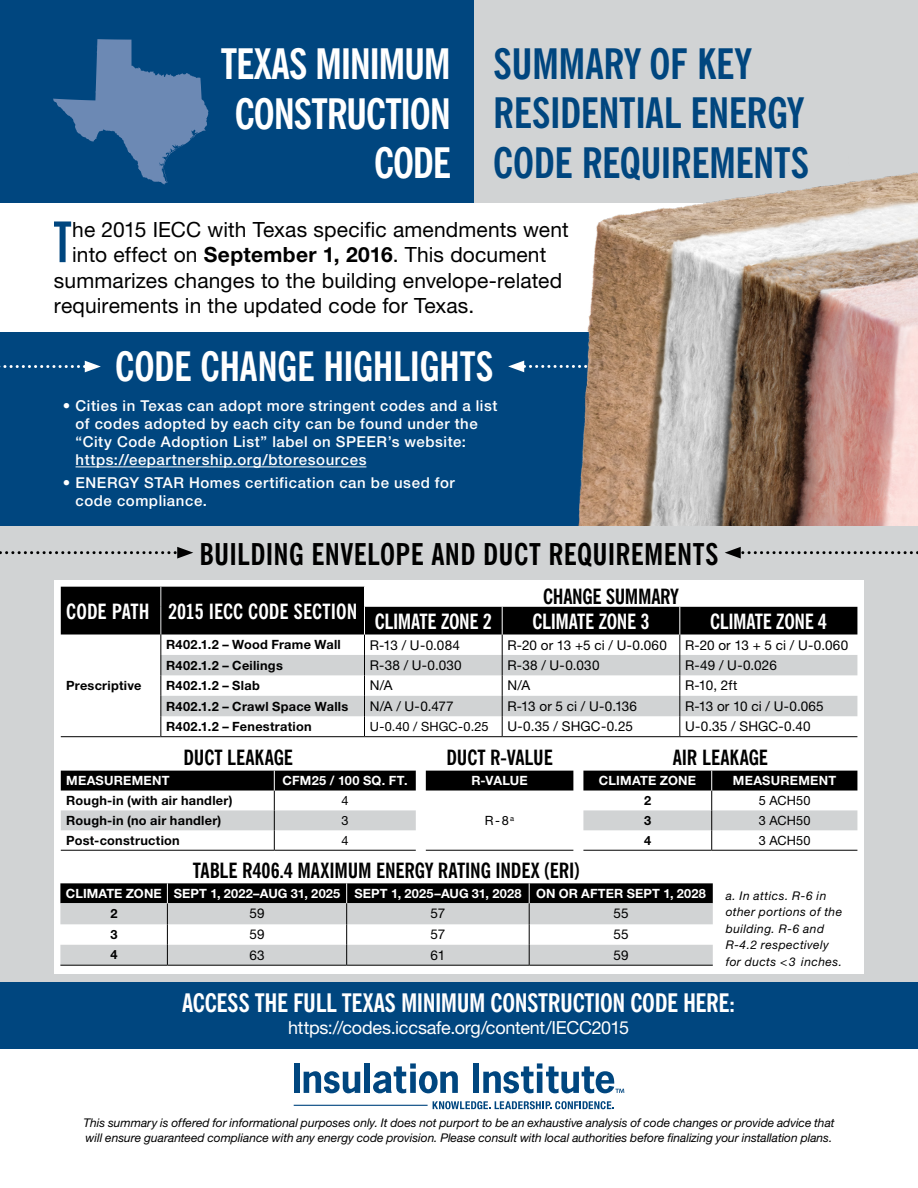
<style>
.page{position:relative;width:918px;height:1188px;background:#fff}
.page>*{position:absolute;margin:0;border:0;box-sizing:border-box;transform-origin:0 0}
.t1{font:700 extra-condensed 56.25px "News Gothic BT";color:#00467f}
.t2{font:700 condensed 42px/49.5px "News Gothic BT";letter-spacing:-.01em;color:#00467f}
.t3{font:700 condensed 42px/49.5px "News Gothic BT";letter-spacing:-.03em;color:#fff;text-align:right}
.t4{font:700 condensed 40.5px "News Gothic BT";letter-spacing:-.01em;color:#fff}
.t5{font:700 condensed 30px "News Gothic BT";letter-spacing:.01em;color:#000}
.t6{font:700 condensed 25.5px "News Gothic BT";letter-spacing:-.015em;color:#fff}
.t7{font:21px "Helvetica Neue LT Std";letter-spacing:.005em;color:#000}
.t8{font:700 condensed 21px "News Gothic BT";letter-spacing:-.01em;color:#000}
.t9{font:700 condensed 21px "News Gothic BT";letter-spacing:-.015em;color:#fff}
.t10{font:700 condensed 21px "News Gothic BT";letter-spacing:.005em;color:#fff}
.t11{font:18px "Helvetica Neue LT Std";letter-spacing:-.015em;color:#fff}
.t12{font:500 15px/18px "Helvetica Neue LT Std";letter-spacing:.035em;color:#fff}
.t13{font:13.5px "Helvetica Neue LT Std";letter-spacing:.01em;color:#000}
.t14{font:700 12.75px "Helvetica Neue LT Std";letter-spacing:.02em;color:#000}
.t15{font:700 12.75px "Helvetica Neue LT Std";letter-spacing:.015em;color:#fff}
.t16{font:12.75px "Helvetica Neue LT Std";letter-spacing:.01em;color:#000}
.t17{font:italic 12px/15px "Helvetica Neue LT Std";color:#000}
.t18{font:italic 12px/16.5px "Helvetica Neue LT Std";letter-spacing:.035em;color:#000}
.s1{font-weight:700}
</style>
<div class="page">
<div style="left:0;top:333px;width:918px;height:238px;background:#00467f"></div>
<div style="left:294px;top:1063px;width:6px;height:30px;background:#00467f"></div>
<svg style="left:433px;top:1101px;width:181px;height:8px"></svg>
<svg style="left:304px;top:1071px;width:56px;height:22px"></svg>
<div style="left:364px;top:1063px;width:6px;height:30px;background:#00467f"></div>
<svg style="left:373px;top:1063px;width:85px;height:30px"></svg>
<div style="left:473px;top:1063px;width:6px;height:30px;background:#00467f"></div>
<svg style="left:483px;top:1063px;width:141px;height:30px"></svg>
<hr style="left:294px;top:1105px;width:134px;height:1px;background:#00467f">
<div style="left:454px;top:0;width:464px;height:202px;background:#d1d3d4"></div>
<div style="left:0;top:0;width:473px;height:202px;background:#00467f"></div>
<hr style="left:76px;top:467px;width:290px;height:1px;background:#fff">
<svg style="left:508px;top:361px;width:58px;height:11px"></svg>
<svg style="left:0;top:361px;width:101px;height:11px"></svg>
<img style="left:566px;top:172px;width:352px;height:354px">
<div style="left:0;top:526px;width:918px;height:484px;background:#d1d3d4"></div>
<div style="left:54px;top:580px;width:810px;height:393px;background:#fff"></div>
<hr style="left:61px;top:736px;width:99px;height:1px;background:#000">
<hr style="left:160px;top:736px;width:205px;height:1px;background:#000">
<hr style="left:364px;top:736px;width:138px;height:1px;background:#000">
<hr style="left:502px;top:736px;width:178px;height:1px;background:#000">
<hr style="left:680px;top:736px;width:177px;height:1px;background:#000">
<svg style="left:61px;top:587px;width:796px;height:149px"></svg>
<svg style="left:53px;top:39px;width:156px;height:145px"></svg>
<hr style="left:60px;top:965px;width:107px;height:1px;background:#000">
<hr style="left:167px;top:965px;width:180px;height:1px;background:#000">
<hr style="left:347px;top:965px;width:182px;height:1px;background:#000">
<hr style="left:529px;top:965px;width:184px;height:1px;background:#000">
<svg style="left:60px;top:883px;width:653px;height:82px"></svg>
<div style="left:0;top:982px;width:918px;height:66px;background:#00467f"></div>
<svg style="left:0;top:547px;width:193px;height:12px"></svg>
<svg style="left:725px;top:547px;width:193px;height:12px"></svg>
<svg style="left:61px;top:771px;width:796px;height:79px"></svg>
<hr style="left:61px;top:850px;width:213px;height:1px;background:#000">
<hr style="left:274px;top:850px;width:142px;height:1px;background:#000">
<hr style="left:583px;top:850px;width:129px;height:1px;background:#000">
<hr style="left:712px;top:850px;width:145px;height:1px;background:#000">
<hr style="left:426px;top:850px;width:147px;height:1px;background:#000">
<h2 class="t3" style="left:221px;top:39px;width:232px">TEXAS MINIMUM<br>CONSTRUCTION<br>CODE</h2>
<h2 class="t2" style="left:493px;top:39px;width:318px">SUMMARY OF KEY<br>RESIDENTIAL ENERGY<br>CODE REQUIREMENTS</h2>
<h1 class="t1" style="left:54px;top:208px;width:20px">T</h1>
<h3 class="t7" style="left:72px;top:217px;width:498px">he 2015 IECC with Texas specific amendments went</h3>
<h3 class="t7" style="left:72px;top:242px;width:476px">into effect on <span class="s1">September 1, 2016</span>. This document</h3>
<h3 class="t7" style="left:54px;top:268px;width:510px">summarizes changes to the building envelope-related</h3>
<h3 class="t7" style="left:54px;top:293px;width:422px">requirements in the updated code for Texas.</h3>
<h3 class="t4" style="left:115px;top:341px;width:380px">CODE CHANGE HIGHLIGHTS</h3>
<p class="t12" style="left:76px;top:397px;width:423px;text-indent:-13px">• Cities in Texas can adopt more stringent codes and a list of codes adopted by each city can be found under the “City Code Adoption List” label on SPEER’s website: https://eepartnership.org/btoresources</p>
<p class="t12" style="left:76px;top:473px;width:381px;text-indent:-13px">• ENERGY STAR Homes certification can be used for code compliance.</p>
<h3 class="t5" style="left:199px;top:536px;width:521px">BUILDING ENVELOPE AND DUCT REQUIREMENTS</h3>
<h3 class="t10" style="left:66px;top:599px;width:293px">CODE PATH 2015 IECC CODE SECTION</h3>
<h3 class="t8" style="left:543px;top:583px;width:137px">CHANGE SUMMARY</h3>
<h3 class="t9" style="left:375px;top:609px;width:118px">CLIMATE ZONE 2</h3>
<h3 class="t9" style="left:533px;top:609px;width:118px">CLIMATE ZONE 3</h3>
<h3 class="t9" style="left:710px;top:609px;width:118px">CLIMATE ZONE 4</h3>
<p class="t14" style="left:66px;top:678px;width:77px">Prescriptive</p>
<p class="t14" style="left:166px;top:637px;width:176px">R402.1.2 – Wood Frame Wall</p>
<p class="t13" style="left:370px;top:637px;width:92px">R-13 / U-0.084</p>
<p class="t13" style="left:508px;top:637px;width:161px">R-20 or 13 +5 ci / U-0.060</p>
<p class="t13" style="left:685px;top:637px;width:165px">R-20 or 13 + 5 ci / U-0.060</p>
<p class="t14" style="left:166px;top:657px;width:118px">R402.1.2 – Ceilings</p>
<p class="t13" style="left:370px;top:657px;width:93px">R-38 / U-0.030</p>
<p class="t13" style="left:508px;top:657px;width:93px">R-38 / U-0.030</p>
<p class="t13" style="left:685px;top:657px;width:93px">R-49 / U-0.026</p>
<p class="t14" style="left:166px;top:678px;width:95px">R402.1.2 – Slab</p>
<p class="t13" style="left:370px;top:678px;width:24px">N/A</p>
<p class="t13" style="left:508px;top:678px;width:24px">N/A</p>
<p class="t13" style="left:685px;top:678px;width:54px">R-10, 2ft</p>
<p class="t14" style="left:166px;top:698px;width:184px">R402.1.2 – Crawl Space Walls</p>
<p class="t13" style="left:370px;top:698px;width:85px">N/A / U-0.477</p>
<p class="t13" style="left:508px;top:698px;width:131px">R-13 or 5 ci / U-0.136</p>
<p class="t13" style="left:685px;top:698px;width:140px">R-13 or 10 ci / U-0.065</p>
<p class="t14" style="left:166px;top:719px;width:147px">R402.1.2 – Fenestration</p>
<p class="t16" style="left:370px;top:719px;width:120px">U-0.40 / SHGC-0.25</p>
<p class="t13" style="left:508px;top:718px;width:127px">U-0.35 / SHGC-0.25</p>
<p class="t13" style="left:685px;top:718px;width:127px">U-0.35 / SHGC-0.40</p>
<h3 class="t8" style="left:184px;top:745px;width:111px">DUCT LEAKAGE</h3>
<h3 class="t8" style="left:446px;top:745px;width:108px">DUCT R-VALUE</h3>
<h3 class="t8" style="left:673px;top:745px;width:97px">AIR LEAKAGE</h3>
<p class="t15" style="left:66px;top:773px;width:105px">MEASUREMENT</p>
<p class="t15" style="left:283px;top:773px;width:127px">CFM25 / 100 SQ. FT.</p>
<p class="t15" style="left:471px;top:773px;width:58px">R-VALUE</p>
<p class="t15" style="left:599px;top:773px;width:99px">CLIMATE ZONE</p>
<p class="t15" style="left:733px;top:773px;width:105px">MEASUREMENT</p>
<p class="t14" style="left:66px;top:793px;width:168px">Rough-in (with air handler)</p>
<p class="t16" style="left:342px;top:793px;width:9px">4</p>
<p class="t16" style="left:485px;top:813px;width:31px">R-8<sup>a</sup></p>
<p class="t14" style="left:644px;top:793px;width:9px">2</p>
<p class="t16" style="left:759px;top:793px;width:53px">5 ACH50</p>
<p class="t14" style="left:66px;top:813px;width:157px">Rough-in (no air handler)</p>
<p class="t16" style="left:342px;top:813px;width:9px">3</p>
<p class="t14" style="left:644px;top:813px;width:9px">3</p>
<p class="t16" style="left:759px;top:813px;width:53px">3 ACH50</p>
<p class="t14" style="left:66px;top:832px;width:115px">Post-construction</p>
<p class="t16" style="left:342px;top:833px;width:9px">4</p>
<p class="t14" style="left:644px;top:832px;width:9px">4</p>
<p class="t16" style="left:759px;top:833px;width:53px">3 ACH50</p>
<h3 class="t8" style="left:193px;top:858px;width:389px">TABLE R406.4 MAXIMUM ENERGY RATING INDEX (ERI)</h3>
<p class="t15" style="left:66px;top:885px;width:642px">CLIMATE ZONE SEPT 1, 2022–AUG 31, 2025 SEPT 1, 2025–AUG 31, 2028 ON OR AFTER SEPT 1, 2028</p>
<p class="t14" style="left:110px;top:905px;width:9px">2</p>
<p class="t13" style="left:250px;top:905px;width:17px">59</p>
<p class="t13" style="left:431px;top:905px;width:16px">57</p>
<p class="t13" style="left:613px;top:905px;width:17px">55</p>
<p class="t14" style="left:110px;top:926px;width:9px">3</p>
<p class="t13" style="left:250px;top:927px;width:17px">59</p>
<p class="t13" style="left:431px;top:927px;width:16px">57</p>
<p class="t13" style="left:613px;top:927px;width:17px">55</p>
<p class="t14" style="left:110px;top:947px;width:9px">4</p>
<p class="t13" style="left:249px;top:947px;width:17px">63</p>
<p class="t13" style="left:431px;top:947px;width:16px">61</p>
<p class="t13" style="left:613px;top:947px;width:17px">59</p>
<h3 class="t6" style="left:182px;top:987px;width:554px">ACCESS THE FULL TEXAS MINIMUM CONSTRUCTION CODE HERE:</h3>
<h3 class="t11" style="left:288px;top:1017px;width:342px">https://codes.iccsafe.org/content/IECC2015</h3>
<p class="t18" style="left:726px;top:887px;width:118px">a. In attics. R-6 in other portions of the building. R-6 and<br>R-4.2 respectively for ducts &lt; 3 inches.</p>
<p class="t17" style="left:83px;top:1115px;width:753px">This summary is offered for informational purposes only. It does not purport to be an exhaustive analysis of code changes or provide advice that will ensure guaranteed compliance with any energy code provision. Please consult with local authorities before finalizing your installation plans.</p>
</div>
